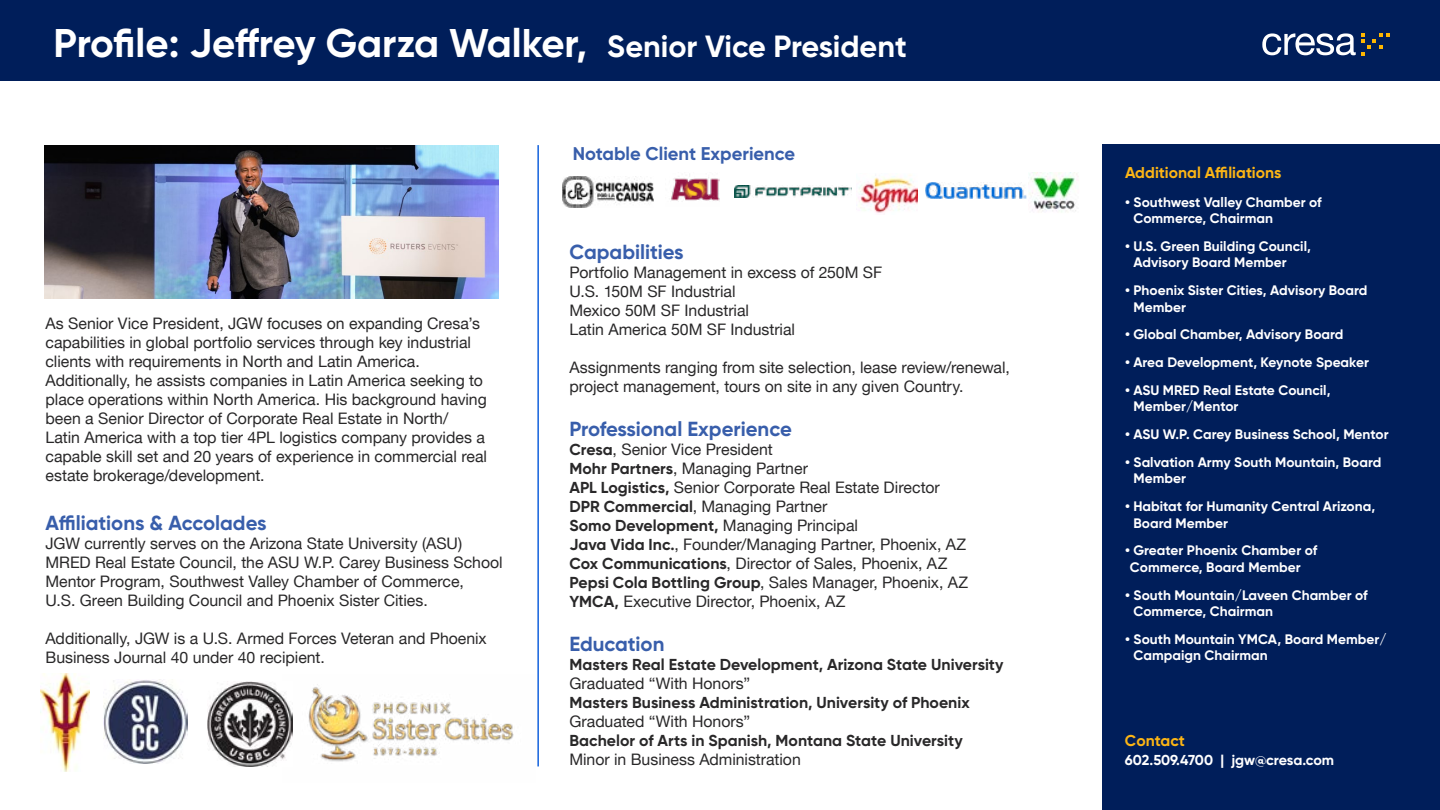
<style>
.page{position:relative;width:1440px;height:810px;background:#fff}
.page>*{position:absolute;margin:0;border:0;box-sizing:border-box;transform-origin:0 0}
.t1{font:700 40px "Gilroy";letter-spacing:-.01em;color:#fff}
.t2{font:700 20.38px "Gilroy";color:#385eab}
.t3{font:700 18.38px "Gilroy";color:#385eab}
.t4{font:15.88px/19px "Helvetica Neue LT";letter-spacing:-.005em;color:#292829}
.t5{font:700 15.88px "Gilroy";color:#292829}
.t6{font:700 15.75px "Gilroy";color:#fcb515}
.t7{font:700 14.38px "Gilroy";letter-spacing:-.005em;color:#fff}
.t8{font:700 13.75px/16.5px "Gilroy";color:#fff}
.s1{font-size:30.62px}
.s2{font-family:"Gilroy";font-weight:700}
</style>
<div class="page">
<img style="left:292px;top:684px;width:222px;height:78px">
<div style="left:0;top:0;width:1440px;height:81px;background:#001e5a"></div>
<div style="left:1102px;top:144px;width:338px;height:666px;background:#001e5a"></div>
<hr style="left:537px;top:145px;width:2px;height:621px;background:#0056da">
<img style="left:1029px;top:172px;width:48px;height:40px">
<img style="left:671px;top:174px;width:49px;height:27px">
<img style="left:858px;top:175px;width:60px;height:38px">
<img style="left:562px;top:176px;width:91px;height:31px">
<img style="left:45px;top:145px;width:454px;height:154px">
<img style="left:735px;top:186px;width:117px;height:12px">
<img style="left:926px;top:182px;width:100px;height:16px">
<img style="left:208px;top:681px;width:84px;height:85px">
<img style="left:103px;top:680px;width:85px;height:84px">
<svg style="left:1262px;top:33px;width:94px;height:22px"></svg>
<svg style="left:1362px;top:33px;width:28px;height:22px"></svg>
<img style="left:41px;top:673px;width:49px;height:99px">
<h1 class="t1" style="left:54px;top:18px;width:855px">Profile: Jeffrey Garza Walker, <span class="s1">Senior Vice President</span></h1>
<p class="t4" style="left:46px;top:313px;width:443px">As Senior Vice President, JGW focuses on expanding Cresa’s capabilities in global portfolio services through key industrial clients with requirements in North and Latin America.<br>Additionally, he assists companies in Latin America seeking to place operations within North America. His background having been a Senior Director of Corporate Real Estate in North/<br>Latin America with a top tier 4PL logistics company provides a capable skill set and 20 years of experience in commercial real estate brokerage/development.</p>
<p class="t2" style="left:46px;top:510px;width:223px">Affiliations &amp; Accolades</p>
<p class="t4" style="left:46px;top:533px;width:459px">JGW currently serves on the Arizona State University (ASU)<br>MRED Real Estate Council, the ASU W.P. Carey Business School Mentor Program, Southwest Valley Chamber of Commerce,<br>U.S. Green Building Council and Phoenix Sister Cities.</p>
<p class="t4" style="left:46px;top:629px;width:443px">Additionally, JGW is a U.S. Armed Forces Veteran and Phoenix<br>Business Journal 40 under 40 recipient.</p>
<p class="t3" style="left:573px;top:142px;width:224px">Notable Client Experience</p>
<p class="t2" style="left:569px;top:239px;width:116px">Capabilities</p>
<p class="t4" style="left:569px;top:263px;width:314px">Portfolio Management in excess of 250M SF<br>U.S. 150M SF Industrial<br>Mexico 50M SF Industrial<br>Latin America 50M SF Industrial</p>
<p class="t4" style="left:569px;top:358px;width:442px">Assignments ranging from site selection, lease review/renewal, project management, tours on site in any given Country.</p>
<p class="t2" style="left:569px;top:416px;width:224px">Professional Experience</p>
<p class="t4" style="left:569px;top:440px;width:400px"><span class="s2">Cresa</span>, Senior Vice President<br><span class="s2">Mohr Partners</span>, Managing Partner<br><span class="s2">APL Logistics,</span> Senior Corporate Real Estate Director <span class="s2">DPR Commercial</span>, Managing Partner<br><span class="s2">Somo Development,</span> Managing Principal<br><span class="s2">Java Vida Inc.</span>, Founder/Managing Partner, Phoenix, AZ <span class="s2">Cox Communications</span>, Director of Sales, Phoenix, AZ <span class="s2">Pepsi Cola Bottling Group</span>, Sales Manager, Phoenix, AZ <span class="s2">YMCA,</span> Executive Director, Phoenix, AZ</p>
<p class="t2" style="left:569px;top:631px;width:96px">Education</p>
<p class="t5" style="left:569px;top:654px;width:436px">Masters Real Estate Development, Arizona State University</p>
<p class="t4" style="left:569px;top:673px;width:182px">Graduated “With Honors”</p>
<p class="t5" style="left:569px;top:692px;width:402px">Masters Business Administration, University of Phoenix</p>
<p class="t4" style="left:569px;top:712px;width:182px">Graduated “With Honors”</p>
<p class="t5" style="left:569px;top:730px;width:395px">Bachelor of Arts in Spanish, Montana State University</p>
<p class="t4" style="left:569px;top:750px;width:233px">Minor in Business Administration</p>
<p class="t6" style="left:1125px;top:163px;width:158px">Additional Affiliations</p>
<p class="t8" style="left:1133px;top:194px;width:190px;text-indent:-8px">• Southwest Valley Chamber of<br>Commerce, Chairman</p>
<p class="t8" style="left:1133px;top:238px;width:179px;text-indent:-8px">• U.S. Green Building Council,<br>Advisory Board Member</p>
<p class="t8" style="left:1133px;top:282px;width:235px;text-indent:-8px">• Phoenix Sister Cities, Advisory Board<br>Member</p>
<p class="t8" style="left:1125px;top:326px;width:220px">• Global Chamber, Advisory Board</p>
<p class="t8" style="left:1125px;top:354px;width:245px">• Area Development, Keynote Speaker</p>
<p class="t8" style="left:1133px;top:382px;width:199px;text-indent:-8px">• ASU MRED Real Estate Council,<br>Member/Mentor</p>
<p class="t8" style="left:1125px;top:426px;width:265px">• ASU W.P. Carey Business School, Mentor</p>
<p class="t8" style="left:1133px;top:454px;width:249px;text-indent:-8px">• Salvation Army South Mountain, Board<br>Member</p>
<p class="t8" style="left:1133px;top:498px;width:243px;text-indent:-8px">• Habitat for Humanity Central Arizona,<br>Board Member</p>
<p class="t8" style="left:1130px;top:542px;width:189px;text-indent:-5px">• Greater Phoenix Chamber of<br>Commerce, Board Member</p>
<p class="t8" style="left:1133px;top:587px;width:236px;text-indent:-8px">• South Mountain/Laveen Chamber of<br>Commerce, Chairman</p>
<p class="t8" style="left:1133px;top:631px;width:255px;text-indent:-8px">• South Mountain YMCA, Board Member/<br>Campaign Chairman</p>
<p class="t6" style="left:1125px;top:731px;width:61px">Contact</p>
<p class="t7" style="left:1125px;top:751px;width:211px">602.509.4700 | jgw@cresa.com</p>
</div>
